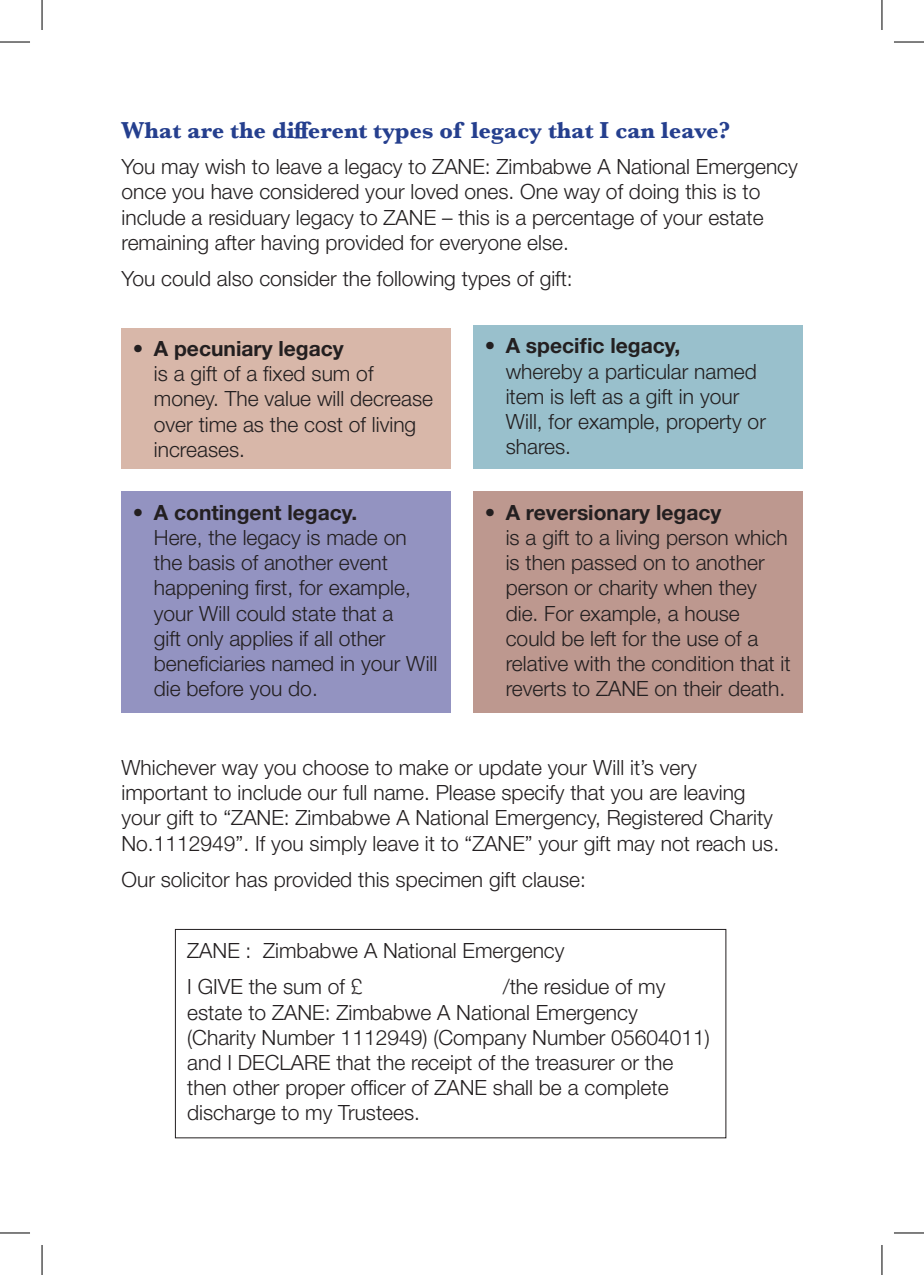
<style>
.page{position:relative;width:924px;height:1275px;background:#fff}
.page>*{position:absolute;margin:0;border:0;box-sizing:border-box;transform-origin:0 0}
.t1{font:700 24px "Baskerville";color:#253f8e}
.t2{font:300 21px/25.2px "Helvetica Neue";color:#231f20}
.t3{font:700 21px "Helvetica Neue";color:#231f20}
</style>
<div class="page">
<div style="left:121px;top:328px;width:329px;height:141px;background:#d8b7a9"></div>
<div style="left:473px;top:325px;width:329px;height:144px;background:#99c0cc"></div>
<div style="left:121px;top:492px;width:329px;height:221px;background:#9393c1"></div>
<div style="left:473px;top:492px;width:329px;height:221px;background:#bd988f"></div>
<div style="left:175px;top:929px;width:551px;height:209px;border:1px solid #231f20"></div>
<hr style="left:0;top:42px;width:30px;height:1px;background:#000">
<hr style="left:893px;top:42px;width:30px;height:1px;background:#000">
<hr style="left:0;top:1232px;width:30px;height:1px;background:#000">
<hr style="left:893px;top:1232px;width:30px;height:1px;background:#000">
<hr style="left:42px;top:0;width:1px;height:30px;background:#000">
<hr style="left:42px;top:1245px;width:1px;height:30px;background:#000">
<hr style="left:881px;top:0;width:1px;height:30px;background:#000">
<hr style="left:881px;top:1245px;width:1px;height:30px;background:#000">
<p class="t1" style="left:121px;top:113px;width:610px">What are the different types of legacy that I can leave?</p>
<p class="t2" style="left:121px;top:154px;width:677px">You may wish to leave a legacy to ZANE: Zimbabwe A National Emergency once you have considered your loved ones. One way of doing this is to include a residuary legacy to ZANE – this is a percentage of your estate remaining after having provided for everyone else.</p>
<p class="t2" style="left:121px;top:266px;width:452px">You could also consider the following types of gift:</p>
<p class="t3" style="left:133px;top:335px;width:212px">• A pecuniary legacy</p>
<p class="t2" style="left:154px;top:361px;width:280px">is a gift of a fixed sum of money. The value will decrease over time as the cost of living increases.</p>
<p class="t3" style="left:133px;top:499px;width:226px">• A contingent legacy.</p>
<p class="t2" style="left:154px;top:524px;width:285px">Here, the legacy is made on the basis of another event happening first, for example, your Will could state that a<br>gift only applies if all other beneficiaries named in your Will die before you do.</p>
<p class="t3" style="left:484px;top:333px;width:197px">• A specific legacy,</p>
<p class="t2" style="left:505px;top:358px;width:261px">whereby a particular named item is left as a gift in your<br>Will, for example, property or shares.</p>
<p class="t3" style="left:484px;top:499px;width:238px">• A reversionary legacy</p>
<p class="t2" style="left:505px;top:524px;width:286px">is a gift to a living person which is then passed on to another person or charity when they die. For example, a house could be left for the use of a relative with the condition that it reverts to ZANE on their death.</p>
<p class="t2" style="left:121px;top:754px;width:659px">Whichever way you choose to make or update your Will it’s very important to include our full name. Please specify that you are leaving your gift to “ZANE: Zimbabwe A National Emergency, Registered Charity No.1112949”. If you simply leave it to “ZANE” your gift may not reach us.</p>
<p class="t2" style="left:121px;top:866px;width:466px">Our solicitor has provided this specimen gift clause:</p>
<p class="t2" style="left:187px;top:931px;width:378px;line-height:36.6px">ZANE : Zimbabwe A National Emergency<br>I GIVE the sum of £</p>
<p class="t2" style="left:187px;top:974px;width:524px;text-indent:315px">/the residue of my estate to ZANE: Zimbabwe A National Emergency (Charity Number 1112949) (Company Number 05604011) and I DECLARE that the receipt of the treasurer or the then other proper officer of ZANE shall be a complete discharge to my Trustees.</p>
</div>
